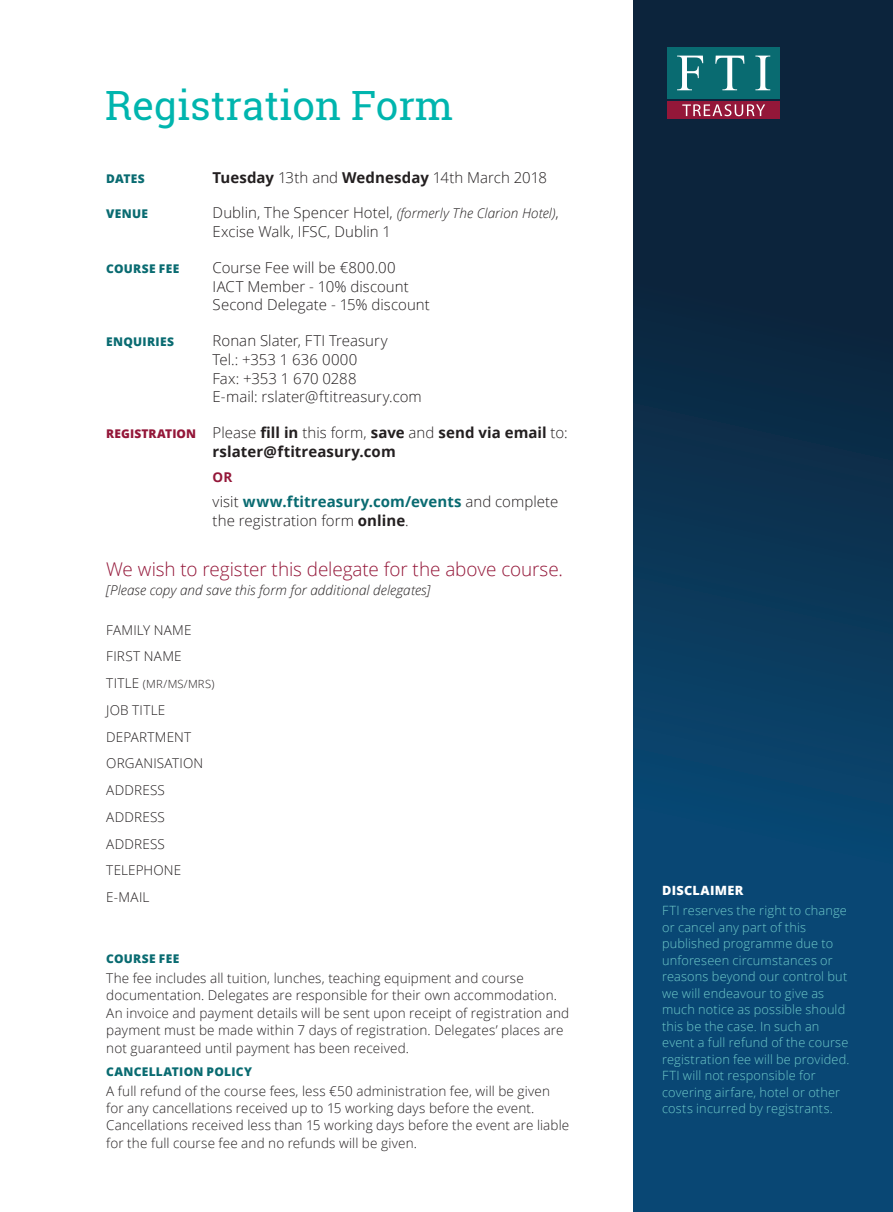
<style>
.page{position:relative;width:893px;height:1212px;background:#fff}
.page>*{position:absolute;margin:0;border:0;box-sizing:border-box;transform-origin:0 0}
.t1{font:40.35px "Roboto Slab";color:#00b5ae}
.t2{font:300 18.9px "Open Sans";letter-spacing:-.005em;color:#941739}
.t3{font:300 15px/18.8px "Open Sans";letter-spacing:.005em;color:#231f20}
.t4{font:700 15px/18.8px "Open Sans";letter-spacing:.005em;color:#231f20}
.t5{font:300 13.5px/26.7px "Open Sans";letter-spacing:.01em;color:#231f20}
.t6{font:italic 300 13.5px "Open Sans";letter-spacing:.005em;color:#231f20}
.t7{font:700 13.5px "Open Sans";color:#941739}
.t8{font:300 12.75px/16.5px "Open Sans";letter-spacing:.015em;color:#6fcaca}
.t9{font:800 12.75px "Open Sans";letter-spacing:.02em;color:#fff}
.t10{font:800 12px "Open Sans";letter-spacing:.025em;color:#096b71}
.t11{font:300 11.25px "Open Sans";letter-spacing:.015em;color:#231f20}
.s1{font-weight:700}
.s2{font-style:normal;font-size:15px}
.s3{font-weight:800;font-size:12px;color:#941739}
.s4{font-weight:300}
.s5{font-weight:700;color:#096b71}
.s6{font-size:13.5px}
</style>
<div class="page">
<div style="left:634px;top:0;width:259px;height:1212px;background:linear-gradient(to bottom,#0d1f32,#084f80)"></div>
<div style="left:667px;top:47px;width:113px;height:51px;background:#096b71"></div>
<div style="left:667px;top:101px;width:113px;height:18px;background:#941739"></div>
<svg style="left:677px;top:56px;width:26px;height:34px"></svg>
<svg style="left:715px;top:56px;width:29px;height:34px"></svg>
<svg style="left:755px;top:56px;width:15px;height:34px"></svg>
<svg style="left:682px;top:104px;width:83px;height:12px"></svg>
<h1 class="t1" style="left:105px;top:78px;width:349px">Registration Form</h1>
<p class="t10" style="left:106px;top:169px;width:40px">DATES</p>
<p class="t3" style="left:213px;top:167px;width:336px"><span class="s1">Tuesday</span> 13th and <span class="s1">Wednesday</span> 14th March 2018</p>
<p class="t10" style="left:106px;top:205px;width:43px">VENUE</p>
<p class="t6" style="left:213px;top:204px;width:348px"><span class="s2">Dublin, The Spencer Hotel,</span> (formerly The Clarion Hotel)<span class="s2">,</span></p>
<p class="t3" style="left:213px;top:222px;width:180px">Excise Walk, IFSC, Dublin 1</p>
<p class="t10" style="left:106px;top:259px;width:74px">COURSE FEE</p>
<p class="t3" style="left:213px;top:258px;width:219px">Course Fee will be €800.00<br>IACT Member - 10% discount<br>Second Delegate - 15% discount</p>
<p class="t10" style="left:106px;top:333px;width:69px">ENQUIRIES</p>
<p class="t3" style="left:213px;top:331px;width:211px">Ronan Slater, FTI Treasury<br>Tel.: +353 1 636 0000<br>Fax: +353 1 670 0288<br>E-mail: rslater@ftitreasury.com</p>
<p class="t4" style="left:213px;top:423px;width:357px;text-indent:-106px"><span class="s3">REGISTRATION</span> <span class="s4">Please</span> fill in <span class="s4">this form,</span> save <span class="s4">and</span> send via email <span class="s4">to: </span>rslater@ftitreasury.com</p>
<p class="t7" style="left:213px;top:468px;width:21px">OR</p>
<p class="t3" style="left:213px;top:492px;width:347px">visit <span class="s5">www.ftitreasury.com/events</span> and complete the registration form <span class="s1">online</span>.</p>
<h2 class="t2" style="left:106px;top:556px;width:458px">We wish to register this delegate for the above course.</h2>
<p class="t6" style="left:106px;top:581px;width:325px">[Please copy and save this form for additional delegates]</p>
<p class="t5" style="left:106px;top:616px;width:87px">FAMILY NAME<br>FIRST NAME</p>
<p class="t11" style="left:106px;top:676px;width:110px"><span class="s6">TITLE</span> (MR/MS/MRS)</p>
<p class="t5" style="left:106px;top:696px;width:98px">JOB TITLE<br>DEPARTMENT<br>ORGANISATION<br>ADDRESS<br>ADDRESS<br>ADDRESS<br>TELEPHONE<br>E-MAIL</p>
<p class="t10" style="left:106px;top:950px;width:74px">COURSE FEE</p>
<p class="t5" style="left:106px;top:969px;width:464px;line-height:17.4px">The fee includes all tuition, lunches, teaching equipment and course documentation. Delegates are responsible for their own accommodation.<br>An invoice and payment details will be sent upon receipt of registration and payment must be made within 7 days of registration. Delegates’ places are not guaranteed until payment has been received.</p>
<p class="t10" style="left:106px;top:1062px;width:147px">CANCELLATION POLICY</p>
<p class="t5" style="left:106px;top:1082px;width:464px;line-height:17.2px">A full refund of the course fees, less €50 administration fee, will be given for any cancellations received up to 15 working days before the event.<br>Cancellations received less than 15 working days before the event are liable for the full course fee and no refunds will be given.</p>
<p class="t9" style="left:662px;top:880px;width:83px">DISCLAIMER</p>
<p class="t8" style="left:662px;top:902px;width:189px">FTI reserves the right to change or cancel any part of this published programme due to unforeseen circumstances or reasons beyond our control but we will endeavour to give as much notice as possible should this be the case. In such an event a full refund of the course registration fee will be provided.<br>FTI will not responsible for covering airfare, hotel or other costs incurred by registrants.</p>
</div>
